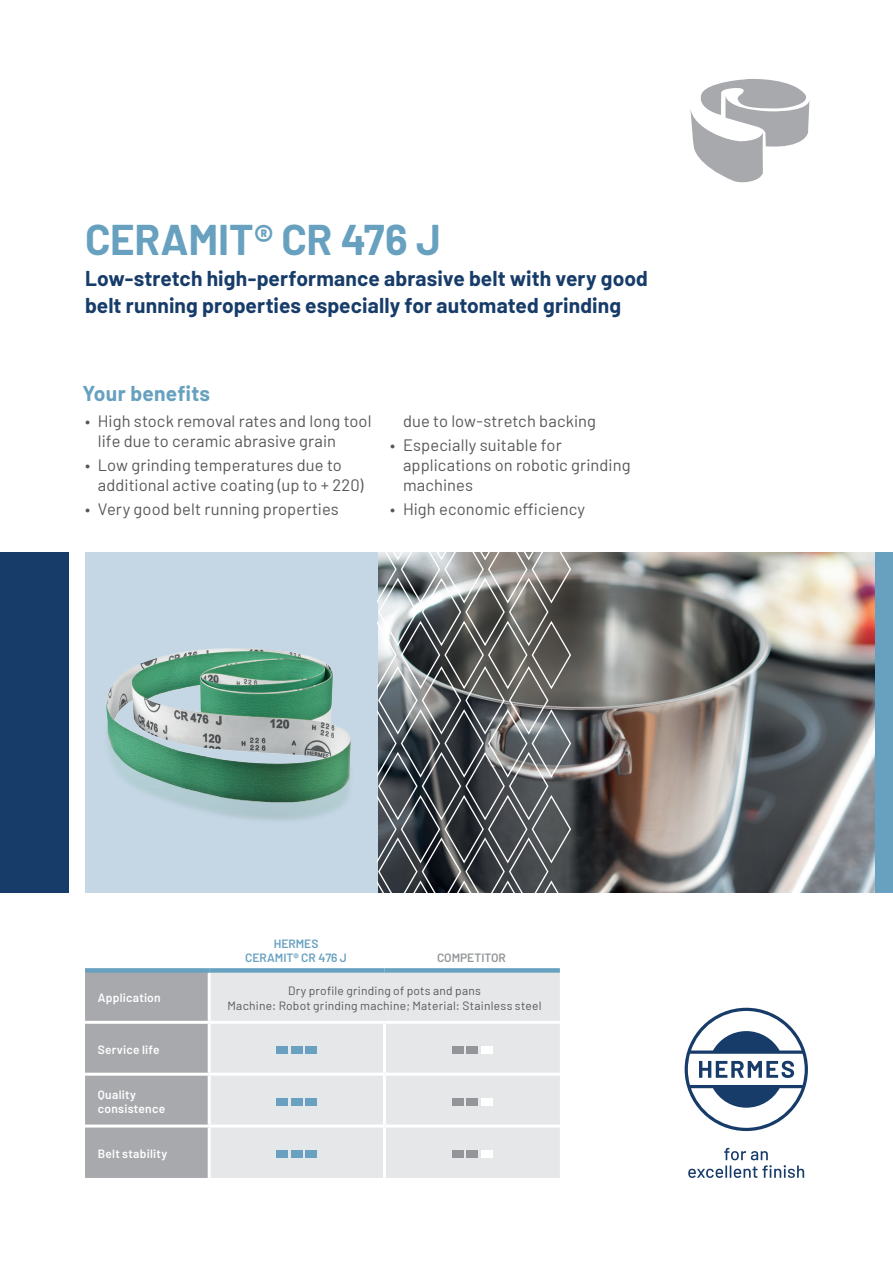
<style>
.page{position:relative;width:893px;height:1263px;background:#fff}
.page>*{position:absolute;margin:0;border:0;box-sizing:border-box;transform-origin:0 0}
.Headline_1{font:700 42px "Barlow";letter-spacing:-.005em;color:#67a1bf}
.Subheadline_1{font:700 21px "Barlow";letter-spacing:.005em;color:#173c6a}
.Headline_Vorteile{font:700 21px "Barlow";letter-spacing:.015em;color:#67a1bf}
.t1{font:16.5px/19.8px "Barlow";letter-spacing:.005em;color:#57585a}
.Tabelle_Copy{font:12px/14.4px "Barlow";letter-spacing:.02em;color:#57585a;text-align:center}
.Tabelle_Copy_semibol{font:600 12px/14.4px "Barlow";letter-spacing:.02em;color:#fff}
.Tabelle_Headline{font:600 12px/14.4px "Barlow";color:#67a1bf;text-align:center}
.Tabelle_Headline-2{font:600 12px "Barlow";color:#939598}
.s1{font-weight:700}
</style>
<div class="page">
<svg style="left:688px;top:1148px;width:116px;height:30px"></svg>
<svg style="left:685px;top:1008px;width:123px;height:123px"></svg>
<img style="left:572px;top:553px;width:304px;height:339px">
<div style="left:85px;top:553px;width:293px;height:340px;background:#c5d7e5"></div>
<div style="left:0;top:553px;width:68px;height:340px;background:#173c6a"></div>
<div style="left:876px;top:553px;width:17px;height:340px;background:#67a1bf"></div>
<div style="left:85px;top:973px;width:123px;height:205px;background:#a8a9ad"></div>
<div style="left:211px;top:973px;width:349px;height:205px;background:#e6e7e9"></div>
<hr style="left:85px;top:1021px;width:124px;height:3px;background:#fff">
<hr style="left:209px;top:1021px;width:175px;height:3px;background:#fff">
<hr style="left:384px;top:1021px;width:176px;height:3px;background:#fff">
<hr style="left:383px;top:1024px;width:3px;height:49px;background:#fff">
<hr style="left:85px;top:1073px;width:124px;height:3px;background:#fff">
<hr style="left:209px;top:1073px;width:175px;height:3px;background:#fff">
<hr style="left:384px;top:1073px;width:176px;height:3px;background:#fff">
<hr style="left:383px;top:1076px;width:3px;height:48px;background:#fff">
<hr style="left:85px;top:1124px;width:124px;height:3px;background:#fff">
<hr style="left:209px;top:1124px;width:175px;height:3px;background:#fff">
<hr style="left:384px;top:1124px;width:176px;height:3px;background:#fff">
<hr style="left:383px;top:1127px;width:3px;height:51px;background:#fff">
<div style="left:85px;top:968px;width:124px;height:5px;background:#67a1bf"></div>
<div style="left:209px;top:968px;width:175px;height:5px;background:#67a1bf"></div>
<div style="left:384px;top:968px;width:176px;height:5px;background:#67a1bf"></div>
<div style="left:277px;top:1046px;width:11px;height:8px;background:#67a1bf"></div>
<div style="left:291px;top:1046px;width:11px;height:8px;background:#67a1bf"></div>
<div style="left:306px;top:1046px;width:11px;height:8px;background:#67a1bf"></div>
<div style="left:452px;top:1046px;width:11px;height:8px;background:#939598"></div>
<div style="left:467px;top:1046px;width:11px;height:8px;background:#939598"></div>
<div style="left:481px;top:1046px;width:11px;height:8px;background:#fff"></div>
<div style="left:277px;top:1098px;width:11px;height:8px;background:#67a1bf"></div>
<div style="left:291px;top:1098px;width:11px;height:8px;background:#67a1bf"></div>
<div style="left:306px;top:1098px;width:11px;height:8px;background:#67a1bf"></div>
<div style="left:452px;top:1098px;width:11px;height:8px;background:#939598"></div>
<div style="left:467px;top:1098px;width:11px;height:8px;background:#939598"></div>
<div style="left:481px;top:1098px;width:11px;height:8px;background:#fff"></div>
<div style="left:277px;top:1150px;width:11px;height:8px;background:#67a1bf"></div>
<div style="left:291px;top:1150px;width:11px;height:8px;background:#67a1bf"></div>
<div style="left:306px;top:1150px;width:11px;height:8px;background:#67a1bf"></div>
<div style="left:452px;top:1150px;width:11px;height:8px;background:#939598"></div>
<div style="left:467px;top:1150px;width:11px;height:8px;background:#939598"></div>
<div style="left:481px;top:1150px;width:11px;height:8px;background:#fff"></div>
<svg style="left:690px;top:79px;width:120px;height:104px"></svg>
<img style="left:106px;top:648px;width:245px;height:172px">
<svg style="left:378px;top:553px;width:194px;height:340px;background:#696c6d"></svg>
<p class="Headline_1" style="left:85px;top:213px;width:357px">CERAMIT® CR 476 J</p>
<p class="Subheadline_1" style="left:85px;top:265px;width:564px">Low-stretch high-performance abrasive belt with very good</p>
<p class="Subheadline_1" style="left:85px;top:292px;width:538px">belt running properties especially for automated grinding</p>
<p class="Headline_Vorteile" style="left:82px;top:380px;width:129px">Your benefits</p>
<p class="t1" style="left:98px;top:411px;width:275px;text-indent:-13px">• High stock removal rates and long tool life due to ceramic abrasive grain</p>
<p class="t1" style="left:98px;top:454px;width:267px;text-indent:-13px">• Low grinding temperatures due to additional active coating (up to + 220)</p>
<p class="t1" style="left:85px;top:498px;width:255px">• Very good belt running properties</p>
<p class="t1" style="left:403px;top:411px;width:195px">due to low-stretch backing</p>
<p class="t1" style="left:403px;top:435px;width:229px;text-indent:-13px">• Especially suitable for applications on robotic grinding machines</p>
<p class="t1" style="left:390px;top:498px;width:196px">• High economic efficiency</p>
<p class="Tabelle_Headline" style="left:245px;top:936px;width:103px">HERMES<br>CERAMIT<span class="s1">®</span> CR 476 J</p>
<p class="Tabelle_Headline-2" style="left:437px;top:950px;width:70px">COMPETITOR</p>
<p class="Tabelle_Copy_semibol" style="left:98px;top:991px;width:64px">Application</p>
<p class="Tabelle_Copy" style="left:227px;top:983px;width:316px">Dry profile grinding of pots and pans<br>Machine: Robot grinding machine; Material: Stainless steel</p>
<p class="Tabelle_Copy_semibol" style="left:98px;top:1042px;width:63px">Service life</p>
<p class="Tabelle_Copy_semibol" style="left:98px;top:1087px;width:69px">Quality consistence</p>
<p class="Tabelle_Copy_semibol" style="left:98px;top:1146px;width:71px">Belt stability</p>
</div>
